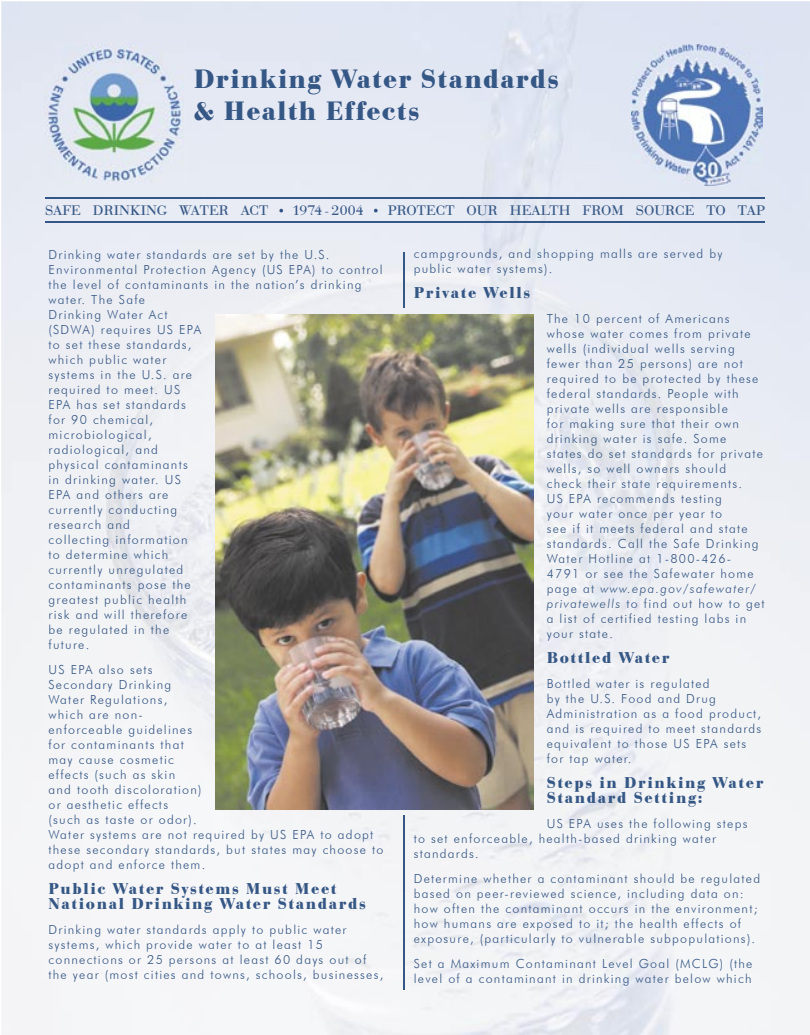
<style>
.page{position:relative;width:810px;height:1035px;background:#fff}
.page>*{position:absolute;margin:0;border:0;box-sizing:border-box;transform-origin:0 0}
.t1{font:700 27.5px/32.5px "Euro Bod T";letter-spacing:.05em;color:#355785}
.t2{font:700 16.25px/15px "Euro Bod T";letter-spacing:.1em;color:#355785}
.t3{font:14.38px "Euro Bod T";letter-spacing:.005em;color:#355785}
.t4{font:300 12.5px/15px "Futura BT";letter-spacing:.1em;color:#355785}
.s1{font-style:italic}
</style>
<div class="page">
<img style="left:1px;top:1px;width:809px;height:1034px">
<img style="left:631px;top:44px;width:132px;height:141px">
<img style="left:44px;top:44px;width:141px;height:141px">
<svg style="left:374px;top:209px;width:4px;height:3px"></svg>
<svg style="left:279px;top:209px;width:4px;height:3px"></svg>
<hr style="left:45px;top:198px;width:720px;height:1px;background:#355785">
<hr style="left:45px;top:222px;width:720px;height:1px;background:#355785">
<hr style="left:404px;top:252px;width:1px;height:56px;background:#355785">
<hr style="left:404px;top:815px;width:1px;height:174px;background:#355785">
<img style="left:216px;top:314px;width:317px;height:495px">
<h1 class="t1" style="left:194px;top:62px;width:367px">Drinking Water Standards &amp; Health Effects</h1>
<p class="t3" style="left:45px;top:202px;width:225px">SAFE DRINKING WATER ACT</p>
<p class="t3" style="left:292px;top:202px;width:73px">1974 - 2004</p>
<p class="t3" style="left:388px;top:202px;width:379px">PROTECT OUR HEALTH FROM SOURCE TO TAP</p>
<p class="t4" style="left:49px;top:247px;width:336px">Drinking water standards are set by the U.S.<br>Environmental Protection Agency (US EPA) to control the level of contaminants in the nation’s drinking water. The Safe<br>Drinking Water Act<br>(SDWA) requires US EPA<br>to set these standards,<br>which public water<br>systems in the U.S. are<br>required to meet. US<br>EPA has set standards<br>for 90 chemical,<br>microbiological,<br>radiological, and<br>physical contaminants<br>in drinking water. US<br>EPA and others are<br>currently conducting<br>research and<br>collecting information<br>to determine which<br>currently unregulated<br>contaminants pose the<br>greatest public health<br>risk and will therefore<br>be regulated in the<br>future.</p>
<p class="t4" style="left:49px;top:662px;width:337px">US EPA also sets<br>Secondary Drinking<br>Water Regulations,<br>which are non-<br>enforceable guidelines<br>for contaminants that<br>may cause cosmetic<br>effects (such as skin<br>and tooth discoloration)<br>or aesthetic effects<br>(such as taste or odor).<br>Water systems are not required by US EPA to adopt these secondary standards, but states may choose to adopt and enforce them.</p>
<h2 class="t2" style="left:49px;top:881px;width:319px">Public Water Systems Must Meet<br>National Drinking Water Standards</h2>
<p class="t4" style="left:49px;top:922px;width:336px">Drinking water standards apply to public water systems, which provide water to at least 15 connections or 25 persons at least 60 days out of the year (most cities and towns, schools, businesses,</p>
<p class="t4" style="left:414px;top:246px;width:310px">campgrounds, and shopping malls are served by public water systems).</p>
<h2 class="t2" style="left:414px;top:285px;width:118px">Private Wells</h2>
<p class="t4" style="left:547px;top:311px;width:219px">The 10 percent of Americans whose water comes from private wells (individual wells serving fewer than 25 persons) are not required to be protected by these federal standards. People with private wells are responsible<br>for making sure that their own drinking water is safe. Some<br>states do set standards for private wells, so well owners should<br>check their state requirements.<br>US EPA recommends testing<br>your water once per year to<br>see if it meets federal and state standards. Call the Safe Drinking<br>Water Hotline at 1-800-426-<br>4791 or see the Safewater home page at <span class="s1">www.epa.gov/safewater/ privatewells</span> to find out how to get a list of certified testing labs in your state.</p>
<h2 class="t2" style="left:547px;top:650px;width:124px">Bottled Water</h2>
<p class="t4" style="left:547px;top:676px;width:216px">Bottled water is regulated<br>by the U.S. Food and Drug<br>Administration as a food product, and is required to meet standards equivalent to those US EPA sets for tap water.</p>
<h2 class="t2" style="left:547px;top:775px;width:218px">Steps in Drinking Water<br>Standard Setting:</h2>
<p class="t4" style="left:414px;top:816px;width:335px;text-indent:133px">US EPA uses the following steps to set enforceable, health-based drinking water standards.</p>
<p class="t4" style="left:414px;top:871px;width:348px">Determine whether a contaminant should be regulated based on peer-reviewed science, including data on: how often the contaminant occurs in the environment; how humans are exposed to it; the health effects of exposure, (particularly to vulnerable subpopulations).</p>
<p class="t4" style="left:414px;top:956px;width:340px">Set a Maximum Contaminant Level Goal (MCLG) (the level of a contaminant in drinking water below which</p>
</div>
